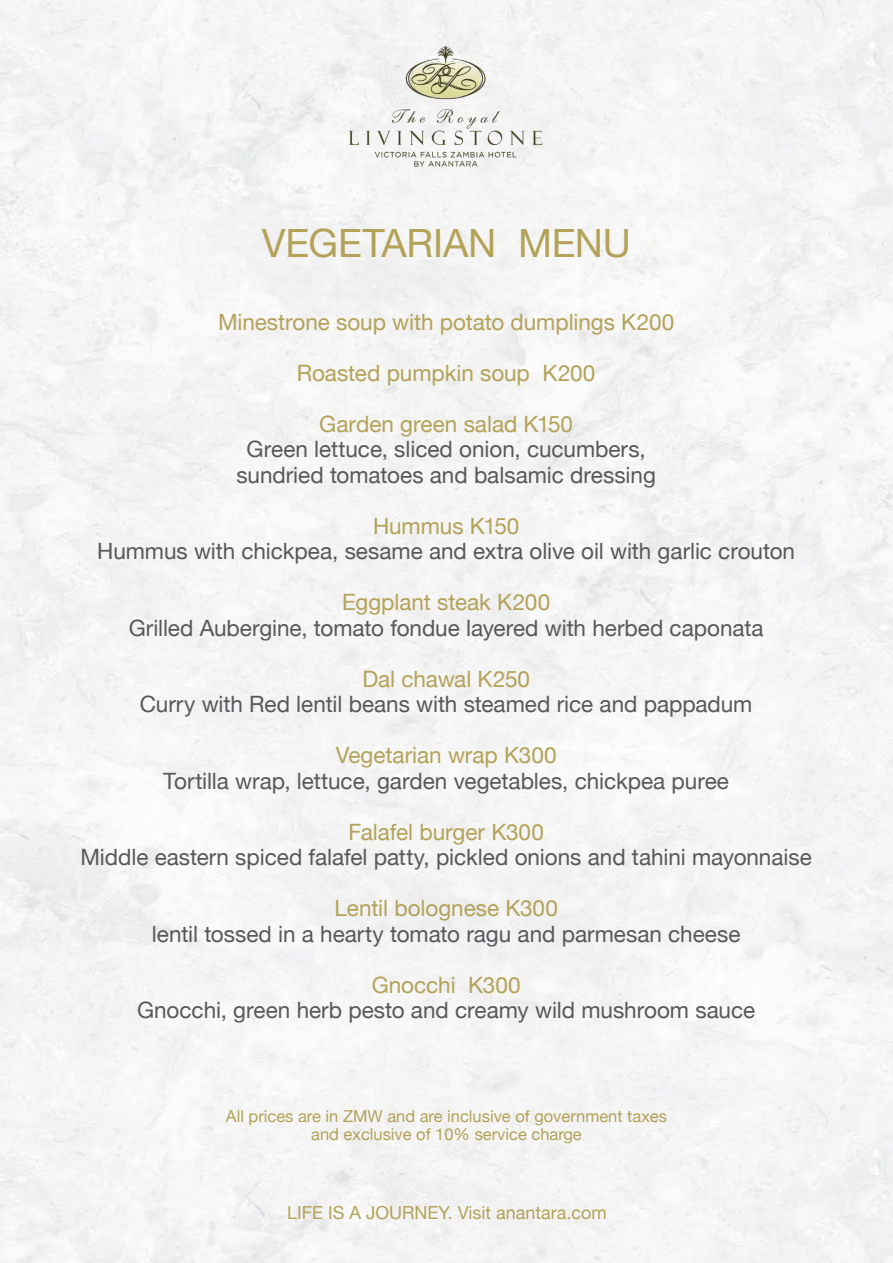
<style>
.page{position:relative;width:893px;height:1263px;background:#fff}
.page>*{position:absolute;margin:0;border:0;box-sizing:border-box;transform-origin:0 0}
.t1{font:39px "Helvetica Neue";letter-spacing:-.005em;color:#b3a258}
.t2{font:22.5px "Helvetica Neue";color:#57585a}
.t3{font:22.5px "Helvetica Neue";letter-spacing:-.005em;color:#b3a258}
.t4{font:18px "Helvetica Neue";color:#b3a258}
.t5{font:16.5px "Helvetica Neue";color:#b3a258}
</style>
<div class="page">
<img style="left:337px;top:38px;width:219px;height:138px">
<p class="t1" style="left:262px;top:215px;width:370px">VEGETARIAN MENU</p>
<p class="t3" style="left:218px;top:306px;width:458px">Minestrone soup with potato dumplings K200</p>
<p class="t3" style="left:297px;top:357px;width:300px">Roasted pumpkin soup K200</p>
<p class="t3" style="left:319px;top:408px;width:255px">Garden green salad K150</p>
<p class="t2" style="left:247px;top:433px;width:401px">Green lettuce, sliced onion, cucumbers,</p>
<p class="t2" style="left:236px;top:459px;width:421px">sundried tomatoes and balsamic dressing</p>
<p class="t3" style="left:373px;top:510px;width:148px">Hummus K150</p>
<p class="t2" style="left:97px;top:535px;width:699px">Hummus with chickpea, sesame and extra olive oil with garlic crouton</p>
<p class="t3" style="left:342px;top:586px;width:210px">Eggplant steak K200</p>
<p class="t2" style="left:129px;top:612px;width:636px">Grilled Aubergine, tomato fondue layered with herbed caponata</p>
<p class="t3" style="left:362px;top:663px;width:169px">Dal chawal K250</p>
<p class="t2" style="left:140px;top:688px;width:614px">Curry with Red lentil beans with steamed rice and pappadum</p>
<p class="t3" style="left:336px;top:739px;width:222px">Vegetarian wrap K300</p>
<p class="t2" style="left:163px;top:765px;width:567px">Tortilla wrap, lettuce, garden vegetables, chickpea puree</p>
<p class="t3" style="left:348px;top:816px;width:197px">Falafel burger K300</p>
<p class="t2" style="left:81px;top:841px;width:733px">Middle eastern spiced falafel patty, pickled onions and tahini mayonnaise</p>
<p class="t3" style="left:334px;top:892px;width:225px">Lentil bolognese K300</p>
<p class="t2" style="left:152px;top:918px;width:590px">lentil tossed in a hearty tomato ragu and parmesan cheese</p>
<p class="t3" style="left:372px;top:969px;width:150px">Gnocchi K300</p>
<p class="t2" style="left:137px;top:994px;width:620px">Gnocchi, green herb pesto and creamy wild mushroom sauce</p>
<p class="t5" style="left:226px;top:1104px;width:442px">All prices are in ZMW and are inclusive of government taxes</p>
<p class="t5" style="left:311px;top:1122px;width:272px">and exclusive of 10% service charge</p>
<p class="t4" style="left:287px;top:1199px;width:321px">LIFE IS A JOURNEY. Visit anantara.com</p>
</div>
